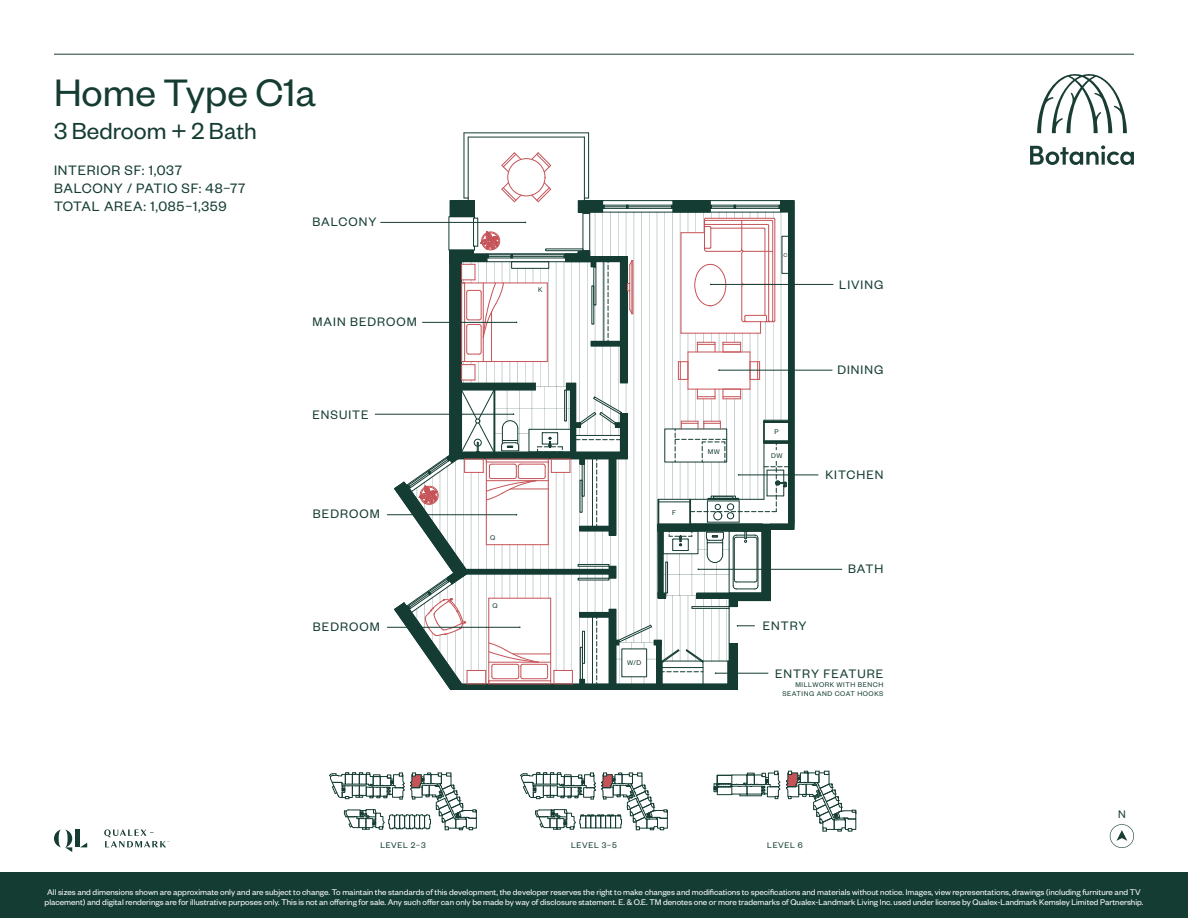
<style>
.page{position:relative;width:1188px;height:918px;background:#fff}
.page>*{position:absolute;margin:0;border:0;box-sizing:border-box;transform-origin:0 0}
.t1{font:42px "Founders Grotesk";color:#143c33}
.t2{font:25.5px "Founders Grotesk";color:#143c33}
.t3{font:15px "Founders Grotesk";letter-spacing:.05em;color:#143c33}
.t4{font:13.5px "Founders Grotesk";letter-spacing:.075em;color:#143c33}
.t5{font:12px "Founders Grotesk";color:#143c33}
.t6{font:9px/9.8px "Founders Grotesk";color:#fff}
.t7{font:9px "Founders Grotesk";letter-spacing:.075em;color:#143c33}
.t8{font:7.5px/9px "Founders Grotesk";letter-spacing:.075em;color:#143c33;text-align:right}
.t9{font:6px "Founders Grotesk";color:#143c33}
</style>
<div class="page">
<div style="left:0;top:873px;width:1188px;height:45px;background:#143c33"></div>
<svg style="left:1037px;top:74px;width:90px;height:59px"></svg>
<svg style="left:1030px;top:145px;width:104px;height:20px"></svg>
<svg style="left:54px;top:830px;width:18px;height:22px"></svg>
<div style="left:75px;top:830px;width:5px;height:17px;background:#143c33"></div>
<svg style="left:81px;top:843px;width:6px;height:4px"></svg>
<svg style="left:104px;top:829px;width:65px;height:18px"></svg>
<hr style="left:588px;top:133px;width:1px;height:65px;background:#143c33">
<hr style="left:584px;top:137px;width:1px;height:61px;background:#143c33">
<hr style="left:464px;top:133px;width:125px;height:1px;background:#143c33">
<hr style="left:468px;top:137px;width:116px;height:1px;background:#143c33">
<hr style="left:464px;top:133px;width:1px;height:65px;background:#143c33">
<hr style="left:468px;top:137px;width:1px;height:61px;background:#143c33">
<div style="left:508px;top:158px;width:37px;height:38px;border:1px solid #c65357;border-radius:50%"></div>
<svg style="left:501px;top:152px;width:21px;height:20px"></svg>
<svg style="left:531px;top:152px;width:20px;height:20px"></svg>
<svg style="left:1110px;top:824px;width:24px;height:24px"></svg>
<svg style="left:329px;top:773px;width:148px;height:58px"></svg>
<svg style="left:520px;top:773px;width:148px;height:58px"></svg>
<svg style="left:714px;top:771px;width:66px;height:28px"></svg>
<svg style="left:786px;top:771px;width:71px;height:61px"></svg>
<hr style="left:54px;top:54px;width:1080px;height:1px;background:#1a3d33">
<hr style="left:739px;top:475px;width:79px;height:1px;background:#143c33">
<hr style="left:698px;top:569px;width:144px;height:1px;background:#143c33">
<hr style="left:719px;top:370px;width:113px;height:1px;background:#143c33">
<hr style="left:711px;top:284px;width:122px;height:1px;background:#143c33">
<hr style="left:387px;top:514px;width:130px;height:1px;background:#143c33">
<hr style="left:380px;top:222px;width:145px;height:1px;background:#143c33">
<hr style="left:375px;top:414px;width:139px;height:1px;background:#143c33">
<hr style="left:387px;top:627px;width:133px;height:1px;background:#143c33">
<svg style="left:394px;top:182px;width:400px;height:508px"></svg>
<p class="t1" style="left:54px;top:67px;width:264px">Home Type C1a</p>
<p class="t2" style="left:54px;top:116px;width:204px">3 Bedroom + 2 Bath</p>
<p class="t3" style="left:54px;top:161px;width:129px">INTERIOR SF: 1,037</p>
<p class="t3" style="left:54px;top:179px;width:193px">BALCONY / PATIO SF: 48–77</p>
<p class="t3" style="left:54px;top:197px;width:174px">TOTAL AREA: 1,085–1,359</p>
<p class="t4" style="left:312px;top:213px;width:66px">BALCONY</p>
<p class="t4" style="left:312px;top:313px;width:106px">MAIN BEDROOM</p>
<p class="t4" style="left:312px;top:406px;width:58px">ENSUITE</p>
<p class="t4" style="left:313px;top:506px;width:68px">BEDROOM</p>
<p class="t4" style="left:313px;top:618px;width:68px">BEDROOM</p>
<p class="t8" style="left:538px;top:285px;width:6px">K</p>
<p class="t8" style="left:490px;top:533px;width:7px">Q</p>
<p class="t8" style="left:493px;top:600px;width:7px">Q</p>
<p class="t8" style="left:672px;top:508px;width:5px">F</p>
<p class="t8" style="left:708px;top:447px;width:14px">MW</p>
<p class="t8" style="left:627px;top:658px;width:16px">W/D</p>
<p class="t9" style="left:783px;top:251px;width:5px">C</p>
<p class="t8" style="left:774px;top:427px;width:6px">P</p>
<p class="t8" style="left:771px;top:451px;width:13px">DW</p>
<p class="t4" style="left:839px;top:276px;width:46px">LIVING</p>
<p class="t4" style="left:837px;top:362px;width:47px">DINING</p>
<p class="t4" style="left:825px;top:467px;width:59px">KITCHEN</p>
<p class="t4" style="left:763px;top:617px;width:45px">ENTRY</p>
<p class="t4" style="left:848px;top:560px;width:37px">BATH</p>
<p class="t4" style="left:775px;top:665px;width:110px">ENTRY FEATURE</p>
<p class="t8" style="left:782px;top:680px;width:102px">MILLWORK WITH BENCH<br>SEATING AND COAT HOOKS</p>
<p class="t7" style="left:380px;top:839px;width:47px">LEVEL 2–3</p>
<p class="t7" style="left:571px;top:839px;width:47px">LEVEL 3–5</p>
<p class="t7" style="left:767px;top:839px;width:37px">LEVEL 6</p>
<h3 class="t5" style="left:1118px;top:807px;width:9px">N</h3>
<p class="t6" style="left:45px;top:887px;width:1100px">All sizes and dimensions shown are approximate only and are subject to change. To maintain the standards of this development, the developer reserves the right to make changes and modifications to specifications and materials without notice. Images, view representations, drawings (including furniture and TV placement) and digital renderings are for illustrative purposes only. This is not an offering for sale. Any such offer can only be made by way of disclosure statement. E. &amp; O.E. TM denotes one or more trademarks of Qualex-Landmark Living Inc. used under license by Qualex-Landmark Kemsley Limited Partnership.</p>
</div>
